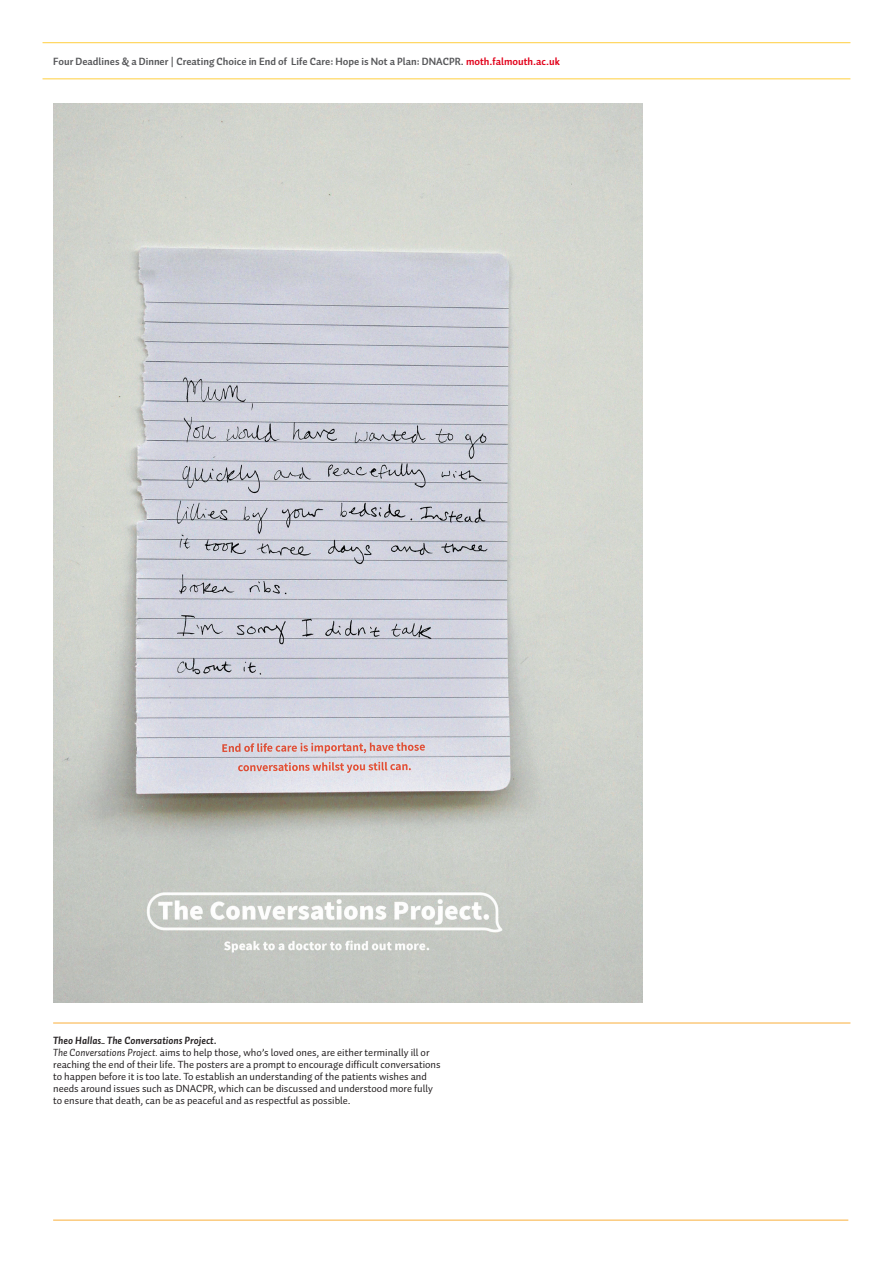
<style>
.page{position:relative;width:893px;height:1263px;background:#fff}
.page>*{position:absolute;margin:0;border:0;box-sizing:border-box;transform-origin:0 0}
.t1{font:10.5px/12px "Auto 1";color:#231f20}
.t2{font:700 10.5px "Auto 1";color:#57585a}
.t3{font:italic 700 10.5px "Auto 1";color:#231f20}
.s1{color:#e2001a}
.s2{font-style:italic}
</style>
<div class="page">
<hr style="left:43px;top:43px;width:807px;height:1px;background:#ffcf3e">
<hr style="left:43px;top:79px;width:807px;height:1px;background:#ffcf3e">
<img style="left:53px;top:103px;width:589px;height:899px">
<hr style="left:53px;top:1023px;width:797px;height:1px;background:#faaf3a">
<hr style="left:53px;top:1220px;width:795px;height:1px;background:#faaf3a">
<p class="t2" style="left:53px;top:54px;width:508px">Four Deadlines &amp; a Dinner | Creating Choice in End of Life Care: Hope is Not a Plan: DNACPR. <span class="s1">moth.falmouth.ac.uk</span></p>
<p class="t3" style="left:53px;top:1034px;width:165px">Theo Hallas_ The Conversations Project.</p>
<p class="t1" style="left:53px;top:1047px;width:389px"><span class="s2">The Conversations Project.</span> aims to help those, who’s loved ones, are either terminally ill or reaching the end of their life. The posters are a prompt to encourage difficult conversations to happen before it is too late. To establish an understanding of the patients wishes and needs around issues such as DNACPR, which can be discussed and understood more fully</p>
<p class="t1" style="left:53px;top:1095px;width:299px">to ensure that death, can be as peaceful and as respectful as possible.</p>
</div>
